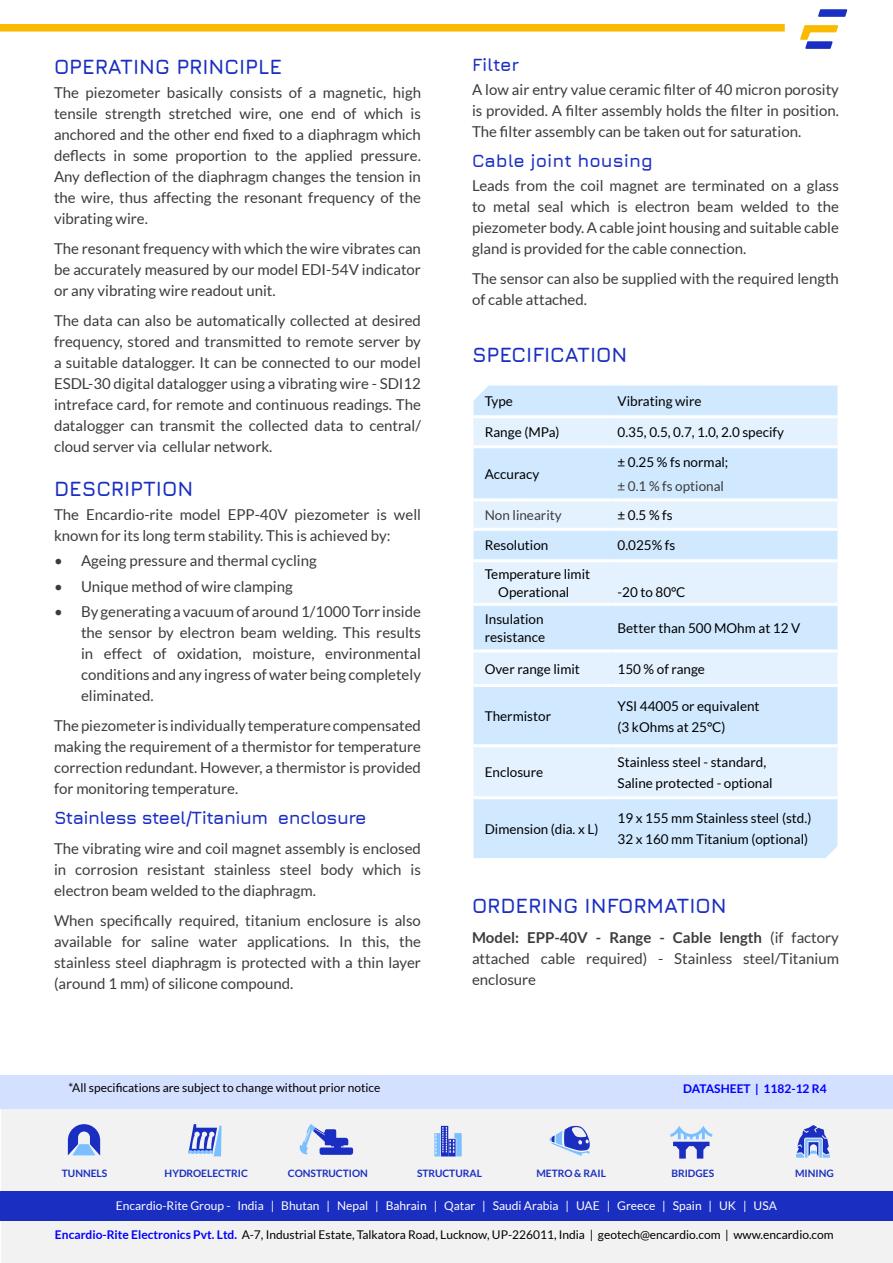
<style>
.page{position:relative;width:893px;height:1263px;background:#fff}
.page>*{position:absolute;margin:0;border:0;box-sizing:border-box;transform-origin:0 0}
.Heading_1{font:700 21px "Jura";color:#1a2fc1}
.Paragraph_Style_1{font:700 21px "Jura";color:#1a2fc1}
.Heading_2{font:700 18px "Jura";letter-spacing:-.03em;color:#1a2fc1}
.Heading_2-2{font:700 18px "Jura";color:#1a2fc1}
.Paragraph_Style_1-2{font:15px/21px "Lato";color:#3c3c3c;text-align:justify}
.t1{font:13.5px/21px "Lato";color:#000}
.t2{font:13.5px "Lato";color:#3c3c3c}
.t3{font:12px "Lato";color:#000}
.t4{font:12px "Lato";color:#fff}
.t5{font:700 12px "Lato";color:#00f}
.t6{font:700 10.2px "Lato";color:#1a2ec2}
.s1{color:#3c3c3c}
.s2{font-weight:700}
.s3{font-weight:700;color:#00f}
</style>
<div class="page">
<div style="left:473px;top:386px;width:364px;height:472px;background:#d1e9ff"></div>
<svg style="left:473px;top:418px;width:364px;height:378px;background:#daedff"></svg>
<hr style="left:473px;top:415px;width:138px;height:3px;background:#fff">
<hr style="left:611px;top:415px;width:226px;height:3px;background:#fff">
<hr style="left:473px;top:445px;width:138px;height:3px;background:#fff">
<hr style="left:611px;top:445px;width:226px;height:3px;background:#fff">
<hr style="left:473px;top:498px;width:138px;height:3px;background:#fff">
<hr style="left:611px;top:498px;width:226px;height:3px;background:#fff">
<hr style="left:473px;top:528px;width:138px;height:3px;background:#fff">
<hr style="left:611px;top:528px;width:226px;height:3px;background:#fff">
<hr style="left:473px;top:559px;width:138px;height:3px;background:#fff">
<hr style="left:611px;top:559px;width:226px;height:3px;background:#fff">
<hr style="left:473px;top:603px;width:138px;height:3px;background:#fff">
<hr style="left:611px;top:603px;width:226px;height:3px;background:#fff">
<hr style="left:473px;top:649px;width:138px;height:3px;background:#fff">
<hr style="left:611px;top:649px;width:226px;height:3px;background:#fff">
<hr style="left:473px;top:684px;width:138px;height:3px;background:#fff">
<hr style="left:611px;top:684px;width:226px;height:3px;background:#fff">
<hr style="left:473px;top:744px;width:138px;height:3px;background:#fff">
<hr style="left:611px;top:744px;width:226px;height:3px;background:#fff">
<hr style="left:473px;top:796px;width:138px;height:3px;background:#fff">
<hr style="left:611px;top:796px;width:226px;height:3px;background:#fff">
<svg style="left:818px;top:9px;width:29px;height:8px"></svg>
<svg style="left:800px;top:25px;width:38px;height:24px"></svg>
<div style="left:0;top:24px;width:785px;height:8px;background:#faba00"></div>
<div style="left:0;top:1075px;width:893px;height:34px;background:#d4e0ff"></div>
<div style="left:2px;top:1109px;width:891px;height:154px;background:#f2f2f2"></div>
<div style="left:0;top:1191px;width:893px;height:30px;background:#1a2ec2"></div>
<svg style="left:68px;top:1124px;width:32px;height:31px"></svg>
<svg style="left:188px;top:1124px;width:33px;height:32px"></svg>
<svg style="left:299px;top:1124px;width:54px;height:31px"></svg>
<svg style="left:550px;top:1125px;width:40px;height:31px"></svg>
<svg style="left:670px;top:1126px;width:42px;height:32px"></svg>
<svg style="left:434px;top:1126px;width:28px;height:30px"></svg>
<svg style="left:796px;top:1125px;width:34px;height:33px"></svg>
<p class="Paragraph_Style_1" style="left:54px;top:52px;width:230px">OPERATING PRINCIPLE</p>
<p class="Paragraph_Style_1-2" style="left:54px;top:82px;width:368px">The piezometer basically consists of a magnetic, high tensile strength stretched wire, one end of which is anchored and the other end fixed to a diaphragm which deflects in some proportion to the applied pressure.<br>Any deflection of the diaphragm changes the tension in the wire, thus affecting the resonant frequency of the vibrating wire.</p>
<p class="Paragraph_Style_1-2" style="left:54px;top:238px;width:368px">The resonant frequency with which the wire vibrates can be accurately measured by our model EDI-54V indicator or any vibrating wire readout unit.</p>
<p class="Paragraph_Style_1-2" style="left:54px;top:310px;width:368px">The data can also be automatically collected at desired frequency, stored and transmitted to remote server by a suitable datalogger. It can be connected to our model ESDL-30 digital datalogger using a vibrating wire - SDI12 intreface card, for remote and continuous readings. The datalogger can transmit the collected data to central/ cloud server via cellular network.</p>
<p class="Heading_1" style="left:54px;top:473px;width:141px">DESCRIPTION</p>
<p class="Paragraph_Style_1-2" style="left:54px;top:503px;width:368px">The Encardio-rite model EPP-40V piezometer is well known for its long term stability. This is achieved by:</p>
<p class="Paragraph_Style_1-2" style="left:54px;top:550px;width:264px">• Ageing pressure and thermal cycling</p>
<p class="Paragraph_Style_1-2" style="left:54px;top:575px;width:240px">• Unique method of wire clamping</p>
<p class="Paragraph_Style_1-2" style="left:81px;top:601px;width:341px;text-indent:-27px">• By generating a vacuum of around 1/1000 Torr inside the sensor by electron beam welding. This results in effect of oxidation, moisture, environmental conditions and any ingress of water being completely eliminated.</p>
<p class="Paragraph_Style_1-2" style="left:54px;top:715px;width:368px">The piezometer is individually temperature compensated making the requirement of a thermistor for temperature correction redundant. However, a thermistor is provided for monitoring temperature.</p>
<p class="Heading_2" style="left:54px;top:805px;width:314px">Stainless steel/Titanium enclosure</p>
<p class="Paragraph_Style_1-2" style="left:54px;top:838px;width:368px">The vibrating wire and coil magnet assembly is enclosed in corrosion resistant stainless steel body which is electron beam welded to the diaphragm.</p>
<p class="Paragraph_Style_1-2" style="left:54px;top:910px;width:369px">When specifically required, titanium enclosure is also available for saline water applications. In this, the stainless steel diaphragm is protected with a thin layer (around 1 mm) of silicone compound.</p>
<p class="Heading_2" style="left:472px;top:52px;width:49px">Filter</p>
<p class="Paragraph_Style_1-2" style="left:472px;top:79px;width:368px">A low air entry value ceramic filter of 40 micron porosity is provided. A filter assembly holds the filter in position.<br>The filter assembly can be taken out for saturation.</p>
<p class="Heading_2-2" style="left:472px;top:148px;width:182px">Cable joint housing</p>
<p class="Paragraph_Style_1-2" style="left:472px;top:175px;width:368px">Leads from the coil magnet are terminated on a glass to metal seal which is electron beam welded to the piezometer body. A cable joint housing and suitable cable gland is provided for the cable connection.</p>
<p class="Paragraph_Style_1-2" style="left:472px;top:268px;width:368px">The sensor can also be supplied with the required length of cable attached.</p>
<p class="Heading_1" style="left:472px;top:340px;width:157px">SPECIFICATION</p>
<p class="t1" style="left:485px;top:391px;width:30px">Type</p>
<p class="t1" style="left:617px;top:391px;width:86px">Vibrating wire</p>
<p class="t1" style="left:485px;top:422px;width:76px">Range (MPa)</p>
<p class="t1" style="left:617px;top:422px;width:168px">0.35, 0.5, 0.7, 1.0, 2.0 specify</p>
<p class="t1" style="left:485px;top:463px;width:56px">Accuracy</p>
<p class="t1" style="left:617px;top:450px;width:112px;line-height:24px">± 0.25 % fs normal; <span class="s1">± 0.1 % fs optional</span></p>
<p class="t2" style="left:485px;top:508px;width:79px">Non linearity</p>
<p class="t1" style="left:617px;top:505px;width:57px">± 0.5 % fs</p>
<p class="t1" style="left:485px;top:535px;width:65px">Resolution</p>
<p class="t1" style="left:617px;top:535px;width:59px">0.025% fs</p>
<p class="t1" style="left:485px;top:565px;width:107px;line-height:18px;text-align:center">Temperature limit<br>Operational</p>
<p class="t1" style="left:617px;top:581px;width:70px">-20 to 80°C</p>
<p class="t1" style="left:485px;top:610px;width:62px;line-height:18px">Insulation resistance</p>
<p class="t1" style="left:617px;top:618px;width:184px">Better than 500 MOhm at 12 V</p>
<p class="t1" style="left:485px;top:658px;width:97px">Over range limit</p>
<p class="t1" style="left:617px;top:658px;width:89px">150 % of range</p>
<p class="t1" style="left:485px;top:705px;width:68px">Thermistor</p>
<p class="t1" style="left:617px;top:695px;width:144px">YSI 44005 or equivalent (3 kOhms at 25°C)</p>
<p class="t1" style="left:485px;top:762px;width:60px">Enclosure</p>
<p class="t1" style="left:617px;top:751px;width:157px">Stainless steel - standard,<br>Saline protected - optional</p>
<p class="t1" style="left:485px;top:818px;width:115px">Dimension (dia. x L)</p>
<p class="t1" style="left:617px;top:808px;width:195px">19 x 155 mm Stainless steel (std.)<br>32 x 160 mm Titanium (optional)</p>
<p class="Heading_1" style="left:472px;top:890px;width:256px">ORDERING INFORMATION</p>
<p class="Paragraph_Style_1-2" style="left:472px;top:927px;width:368px"><span class="s2">Model: EPP-40V - Range - Cable length</span> (if factory attached cable required) - Stainless steel/Titanium enclosure</p>
<p class="t3" style="left:69px;top:1081px;width:313px">*All specifications are subject to change without prior notice</p>
<p class="t5" style="left:683px;top:1082px;width:145px">DATASHEET | 1182-12 R4</p>
<p class="t6" style="left:62px;top:1167px;width:47px">TUNNELS</p>
<p class="t6" style="left:165px;top:1167px;width:85px">HYDROELECTRIC</p>
<p class="t6" style="left:288px;top:1167px;width:82px">CONSTRUCTION</p>
<p class="t6" style="left:417px;top:1167px;width:66px">STRUCTURAL</p>
<p class="t6" style="left:536px;top:1167px;width:71px">METRO &amp; RAIL</p>
<p class="t6" style="left:671px;top:1167px;width:44px">BRIDGES</p>
<p class="t6" style="left:795px;top:1167px;width:40px">MINING</p>
<p class="t4" style="left:116px;top:1198px;width:662px">Encardio-Rite Group - India | Bhutan | Nepal | Bahrain | Qatar | Saudi Arabia | UAE | Greece | Spain | UK | USA</p>
<p class="t3" style="left:55px;top:1227px;width:780px"><span class="s3">Encardio-Rite Electronics Pvt. Ltd.</span> A-7, Industrial Estate, Talkatora Road, Lucknow, UP-226011, India | geotech@encardio.com | www.encardio.com</p>
</div>
